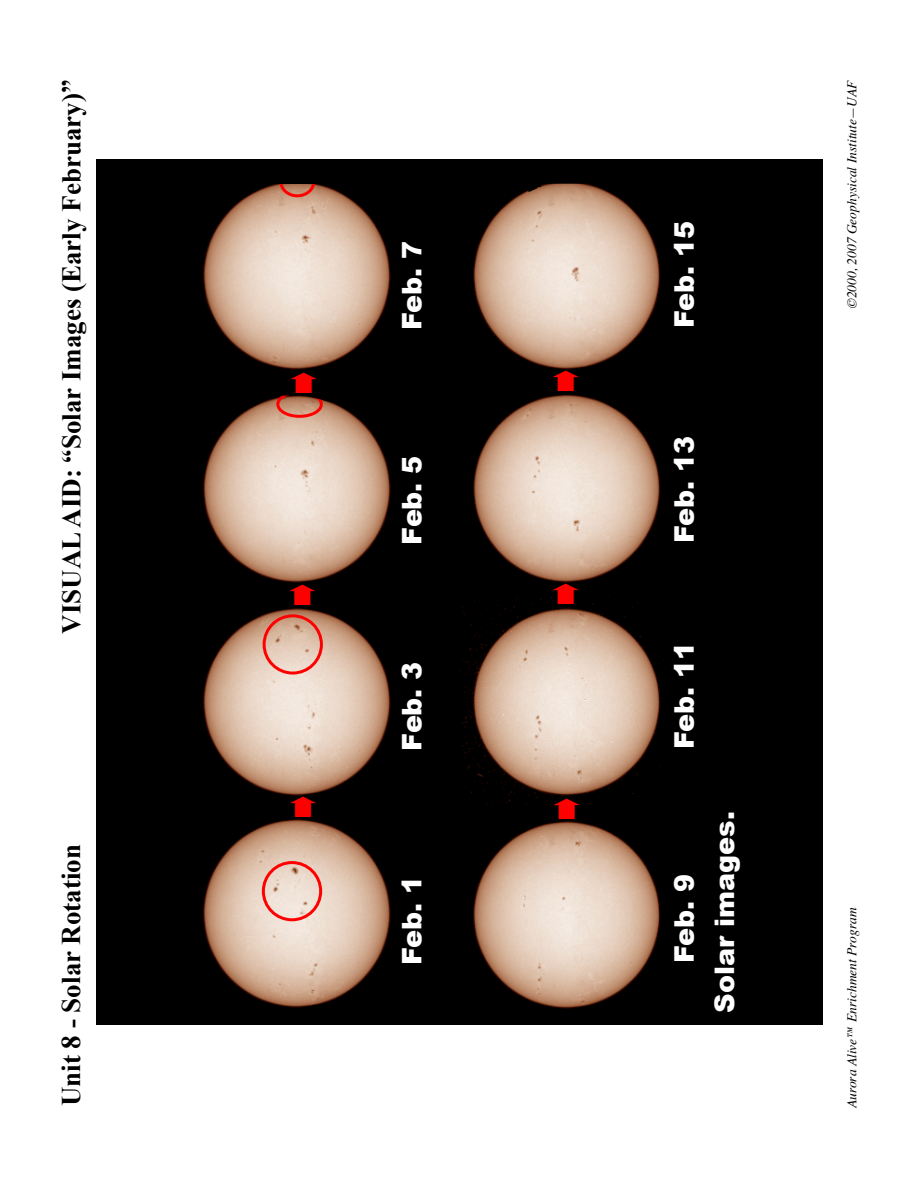
<style>
.page{position:relative;width:918px;height:1188px;background:#fff}
.page>*{position:absolute;margin:0;border:0;box-sizing:border-box;transform-origin:0 0}
.t1{font:700 27px "Times New Roman";color:#000}
.t2{font:900 27px "Arial";letter-spacing:-.01em;color:#fff}
.t3{font:italic 13.5px "Times";color:#000}
</style>
<div class="page">
<div style="left:96px;top:160px;width:726px;height:865px;background:#000"></div>
<img style="left:202px;top:184px;width:189px;height:824px">
<img style="left:460px;top:183px;width:212px;height:826px">
<div style="left:262px;top:861px;width:60px;height:60px;border:3px solid #f00;border-radius:50%"></div>
<div style="left:263px;top:614px;width:60px;height:61px;border:3px solid #f00;border-radius:50%"></div>
<div style="left:276px;top:391px;width:47px;height:27px;border:3px solid #f00;border-radius:50%"></div>
<div style="left:258px;top:389px;width:69px;height:6px;background:#000"></div>
<svg style="left:243px;top:380px;width:32px;height:28px"></svg>
<svg style="left:522px;top:183px;width:17px;height:10px"></svg>
<div style="left:279px;top:166px;width:36px;height:31px;border:3px solid #f00;border-radius:50%"></div>
<div style="left:269px;top:163px;width:72px;height:21px;background:#000"></div>
<svg style="left:290px;top:796px;width:26px;height:21px"></svg>
<svg style="left:289px;top:584px;width:27px;height:21px"></svg>
<svg style="left:291px;top:372px;width:48px;height:32px"></svg>
<svg style="left:554px;top:799px;width:26px;height:20px"></svg>
<svg style="left:553px;top:583px;width:26px;height:21px"></svg>
<svg style="left:553px;top:371px;width:26px;height:20px"></svg>
<h1 class="t1" style="left:56px;top:634px;width:555px;rotate:-90deg">VISUAL AID: “Solar Images (Early February)”</h1>
<h1 class="t1" style="left:56px;top:1106px;width:264px;rotate:-90deg">Unit 8 - Solar Rotation</h1>
<h1 class="t2" style="left:397px;top:330px;width:91px;rotate:-90deg">Feb. 7</h1>
<h1 class="t2" style="left:397px;top:545px;width:91px;rotate:-90deg">Feb. 5</h1>
<h1 class="t2" style="left:397px;top:751px;width:91px;rotate:-90deg">Feb. 3</h1>
<h1 class="t2" style="left:397px;top:965px;width:90px;rotate:-90deg">Feb. 1</h1>
<h1 class="t2" style="left:669px;top:328px;width:109px;rotate:-90deg">Feb. 15</h1>
<h1 class="t2" style="left:669px;top:543px;width:109px;rotate:-90deg">Feb. 13</h1>
<h1 class="t2" style="left:669px;top:749px;width:108px;rotate:-90deg">Feb. 11</h1>
<h1 class="t2" style="left:669px;top:963px;width:90px;rotate:-90deg">Feb. 9</h1>
<h1 class="t2" style="left:710px;top:1013px;width:203px;rotate:-90deg">Solar images.</h1>
<p class="t3" style="left:840px;top:309px;width:230px;rotate:-90deg">©2000, 2007 Geophysical Institute—UAF</p>
<p class="t3" style="left:840px;top:1108px;width:202px;rotate:-90deg">Aurora Alive™ Enrichment Program</p>
</div>
